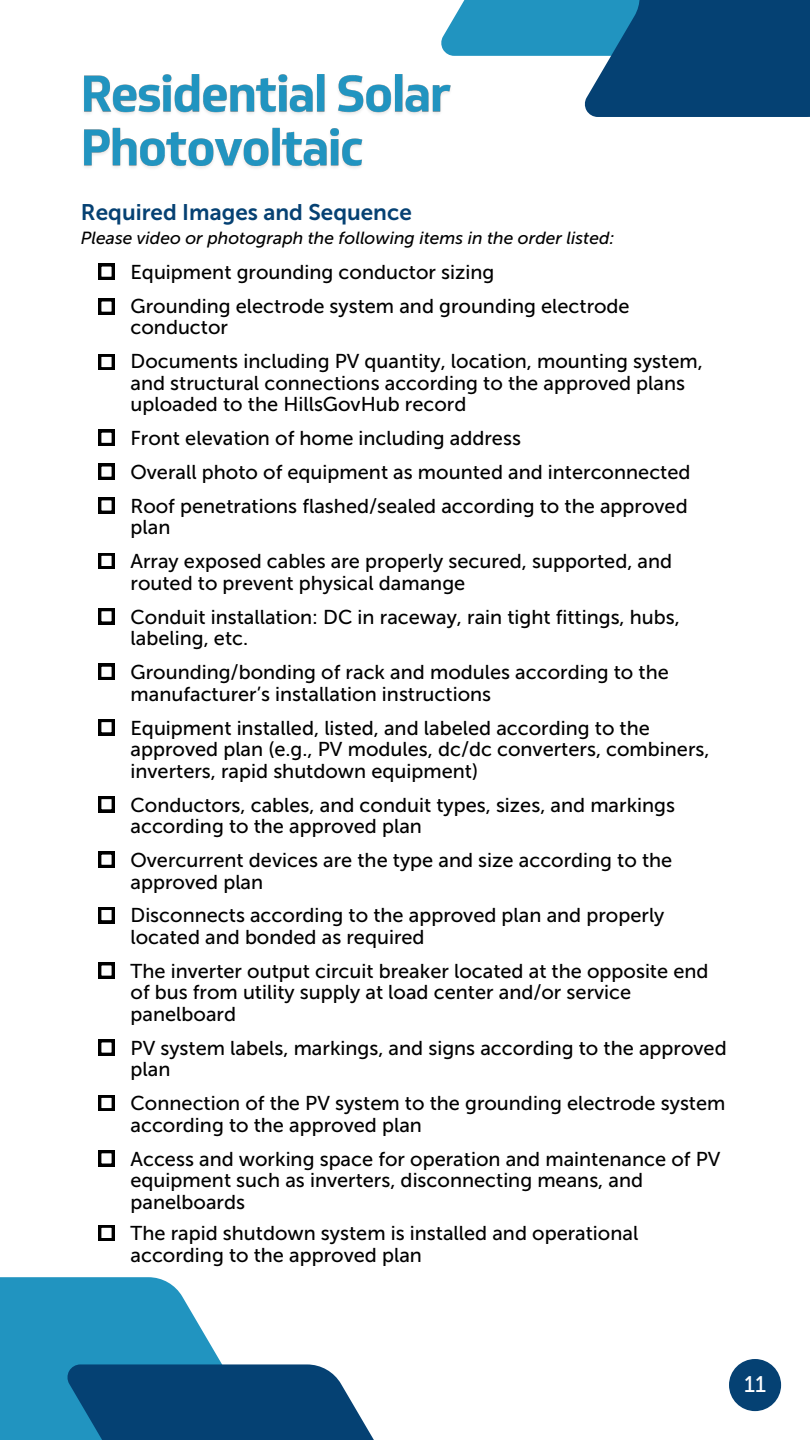
<style>
.page{position:relative;width:810px;height:1440px;background:#fff}
.page>*{position:absolute;margin:0;border:0;box-sizing:border-box;transform-origin:0 0}
.t1{font:22.5px "Museo Sans 700";color:#054173}
.t2{font:22.5px "Museo Sans 500";color:#fff}
.t3{font:20px/21.5px "Museo Sans 500";color:#000}
.t4{font:italic 17.5px "Museo Sans 500";color:#000}
</style>
<div class="page">
<div style="left:441px;top:0;width:310px;height:56px;background:#2194c0"></div>
<div style="left:585px;top:0;width:225px;height:117px;background:#054173"></div>
<svg style="left:0;top:1277px;width:222px;height:163px;background:#349dc5"></svg>
<svg style="left:67px;top:1364px;width:307px;height:76px;background:#1a5481"></svg>
<div style="left:729px;top:1359px;width:52px;height:52px;background:#054173;border-radius:50%"></div>
<svg style="left:99px;top:264px;width:15px;height:16px"></svg>
<img style="left:84px;top:74px;width:367px;height:94px">
<svg style="left:99px;top:299px;width:15px;height:15px"></svg>
<svg style="left:99px;top:354px;width:15px;height:16px"></svg>
<svg style="left:99px;top:430px;width:15px;height:16px"></svg>
<svg style="left:99px;top:464px;width:15px;height:16px"></svg>
<svg style="left:99px;top:498px;width:15px;height:15px"></svg>
<svg style="left:99px;top:553px;width:15px;height:16px"></svg>
<svg style="left:99px;top:608px;width:15px;height:16px"></svg>
<svg style="left:99px;top:664px;width:15px;height:16px"></svg>
<svg style="left:99px;top:719px;width:15px;height:16px"></svg>
<svg style="left:99px;top:796px;width:15px;height:16px"></svg>
<svg style="left:99px;top:907px;width:15px;height:16px"></svg>
<svg style="left:99px;top:963px;width:15px;height:15px"></svg>
<svg style="left:99px;top:1040px;width:15px;height:15px"></svg>
<svg style="left:99px;top:1095px;width:15px;height:16px"></svg>
<svg style="left:99px;top:1151px;width:15px;height:15px"></svg>
<svg style="left:99px;top:1225px;width:15px;height:16px"></svg>
<svg style="left:99px;top:852px;width:15px;height:16px"></svg>
<p class="t1" style="left:81px;top:203px;width:332px">Required Images and Sequence</p>
<h3 class="t4" style="left:81px;top:228px;width:535px">Please video or photograph the following items in the order listed:</h3>
<h3 class="t3" style="left:131px;top:261px;width:365px">Equipment grounding conductor sizing</h3>
<h3 class="t3" style="left:131px;top:295px;width:501px">Grounding electrode system and grounding electrode conductor</h3>
<h3 class="t3" style="left:131px;top:350px;width:574px">Documents including PV quantity, location, mounting system, and structural connections according to the approved plans uploaded to the HillsGovHub record</h3>
<h3 class="t3" style="left:131px;top:427px;width:392px">Front elevation of home including address</h3>
<h3 class="t3" style="left:131px;top:461px;width:562px">Overall photo of equipment as mounted and interconnected</h3>
<h3 class="t3" style="left:131px;top:495px;width:559px">Roof penetrations flashed/sealed according to the approved plan</h3>
<h3 class="t3" style="left:131px;top:551px;width:543px">Array exposed cables are properly secured, supported, and routed to prevent physical damange</h3>
<h3 class="t3" style="left:131px;top:606px;width:551px">Conduit installation: DC in raceway, rain tight fittings, hubs, labeling, etc.</h3>
<h3 class="t3" style="left:131px;top:662px;width:540px">Grounding/bonding of rack and modules according to the manufacturer’s installation instructions</h3>
<h3 class="t3" style="left:131px;top:717px;width:581px">Equipment installed, listed, and labeled according to the approved plan (e.g., PV modules, dc/dc converters, combiners, inverters, rapid shutdown equipment)</h3>
<h3 class="t3" style="left:131px;top:794px;width:546px">Conductors, cables, and conduit types, sizes, and markings according to the approved plan</h3>
<p class="t3" style="left:131px;top:849px;width:543px">Overcurrent devices are the type and size according to the approved plan</p>
<h3 class="t3" style="left:131px;top:905px;width:535px">Disconnects according to the approved plan and properly located and bonded as required</h3>
<h3 class="t3" style="left:131px;top:960px;width:580px">The inverter output circuit breaker located at the opposite end of bus from utility supply at load center and/or service panelboard</h3>
<h3 class="t3" style="left:131px;top:1037px;width:598px">PV system labels, markings, and signs according to the approved plan</h3>
<h3 class="t3" style="left:131px;top:1093px;width:596px">Connection of the PV system to the grounding electrode system according to the approved plan</h3>
<h3 class="t3" style="left:131px;top:1148px;width:592px">Access and working space for operation and maintenance of PV equipment such as inverters, disconnecting means, and panelboards</h3>
<h3 class="t3" style="left:131px;top:1223px;width:509px">The rapid shutdown system is installed and operational according to the approved plan</h3>
<h2 class="t2" style="left:744px;top:1371px;width:24px">11</h2>
</div>
